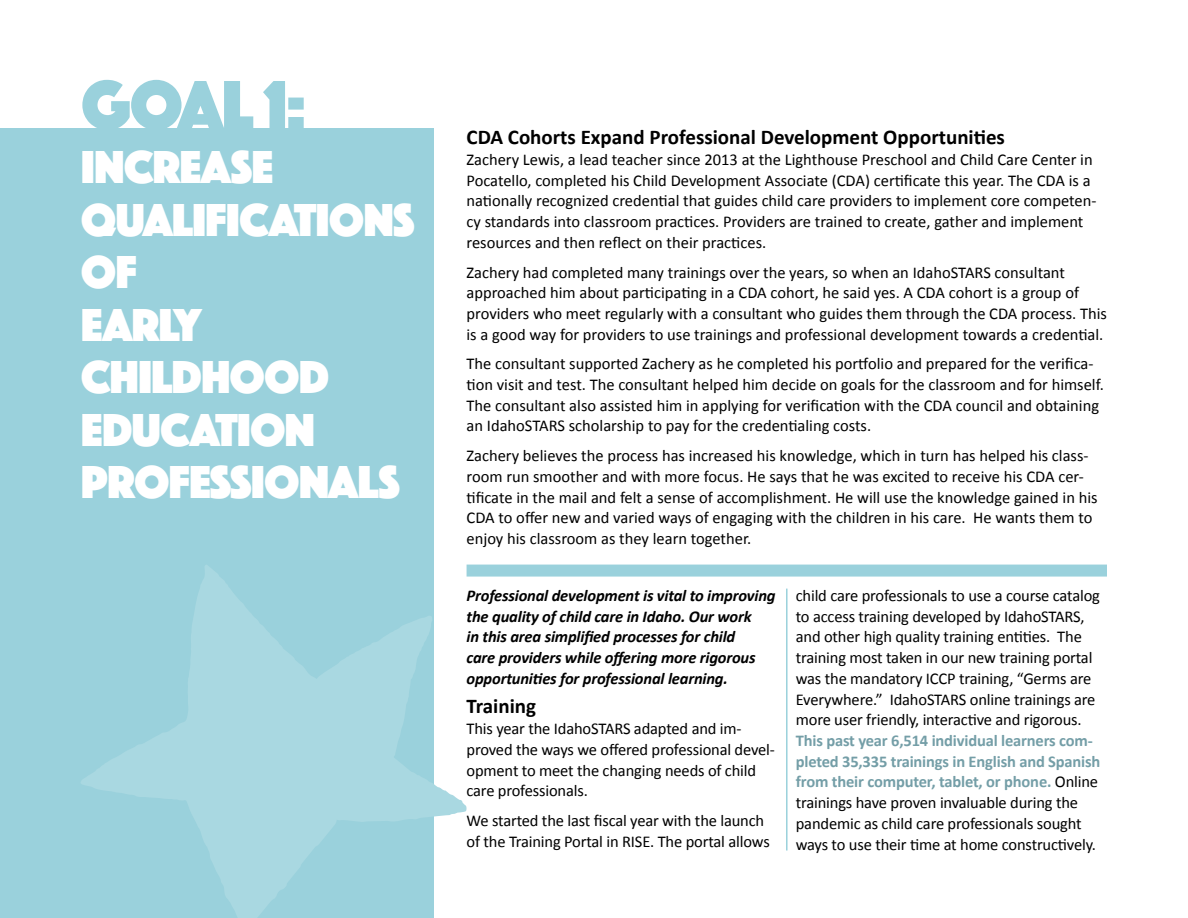
<style>
.page{position:relative;width:1188px;height:918px;background:#fff}
.page>*{position:absolute;margin:0;border:0;box-sizing:border-box;transform-origin:0 0}
.t1{font:72px "Phosphate Solid";color:#9ad1dc}
.t2{font:48px/52.5px "Phosphate Solid";letter-spacing:-.02em;color:#fff}
.t3{font:700 21px "Calibri";color:#000}
.t4{font:16.5px/20.7px "Calibri";color:#000}
.t5{font:italic 700 16.5px/20.7px "Calibri";letter-spacing:-.01em;color:#000}
.s1{font-weight:700;color:#749ea7}
</style>
<div class="page">
<div style="left:0;top:129px;width:434px;height:789px;background:#9ad1dc"></div>
<svg style="left:81px;top:564px;width:386px;height:354px"></svg>
<div style="left:467px;top:565px;width:640px;height:12px;background:#9ad1dc"></div>
<hr style="left:786px;top:589px;width:2px;height:261px;background:#9ad1dc">
<h1 class="t1" style="left:81px;top:54px;width:226px">GOAL 1:</h1>
<h2 class="t2" style="left:81px;top:139px;width:335px">INCREASE<br>QUALIFICATIONS<br>OF<br>EARLY<br>CHILDHOOD<br>EDUCATION<br>PROFESSIONALS</h2>
<p class="t3" style="left:467px;top:124px;width:540px">CDA Cohorts Expand Professional Development Opportunities</p>
<p class="t4" style="left:467px;top:149px;width:631px">Zachery Lewis, a lead teacher since 2013 at the Lighthouse Preschool and Child Care Center in Pocatello, completed his Child Development Associate (CDA) certificate this year. The CDA is a nationally recognized credential that guides child care providers to implement core competen&shy;cy standards into classroom practices. Providers are trained to create, gather and implement resources and then reflect on their practices.</p>
<p class="t4" style="left:467px;top:262px;width:642px">Zachery had completed many trainings over the years, so when an IdahoSTARS consultant approached him about participating in a CDA cohort, he said yes. A CDA cohort is a group of providers who meet regularly with a consultant who guides them through the CDA process. This is a good way for providers to use trainings and professional development towards a credential.</p>
<p class="t4" style="left:467px;top:354px;width:639px">The consultant supported Zachery as he completed his portfolio and prepared for the verifica&shy;tion visit and test. The consultant helped him decide on goals for the classroom and for himself.<br>The consultant also assisted him in applying for verification with the CDA council and obtaining an IdahoSTARS scholarship to pay for the credentialing costs.</p>
<p class="t4" style="left:467px;top:445px;width:633px">Zachery believes the process has increased his knowledge, which in turn has helped his class&shy;room run smoother and with more focus. He says that he was excited to receive his CDA cer&shy;tificate in the mail and felt a sense of accomplishment. He will use the knowledge gained in his CDA to offer new and varied ways of engaging with the children in his care. He wants them to enjoy his classroom as they learn together.</p>
<p class="t5" style="left:467px;top:585px;width:311px">Professional development is vital to improving the quality of child care in Idaho. Our work<br>in this area simplified processes for child<br>care providers while offering more rigorous opportunities for professional learning.</p>
<p class="t3" style="left:467px;top:693px;width:71px">Training</p>
<p class="t4" style="left:467px;top:718px;width:310px">This year the IdahoSTARS adapted and im&shy;proved the ways we offered professional devel&shy;opment to meet the changing needs of child care professionals.</p>
<p class="t4" style="left:467px;top:810px;width:305px">We started the last fiscal year with the launch of the Training Portal in RISE. The portal allows</p>
<p class="t4" style="left:796px;top:585px;width:306px">child care professionals to use a course catalog to access training developed by IdahoSTARS, and other high quality training entities. The training most taken in our new training portal was the mandatory ICCP training, “Germs are Everywhere.” IdahoSTARS online trainings are more user friendly, interactive and rigorous.</p>
<p class="t4" style="left:796px;top:730px;width:306px"><span class="s1">This past year 6,514 individual learners com&shy;pleted 35,335 trainings in English and Spanish from their computer, tablet, or phone.</span> Online trainings have proven invaluable during the pandemic as child care professionals sought ways to use their time at home constructively.</p>
</div>
